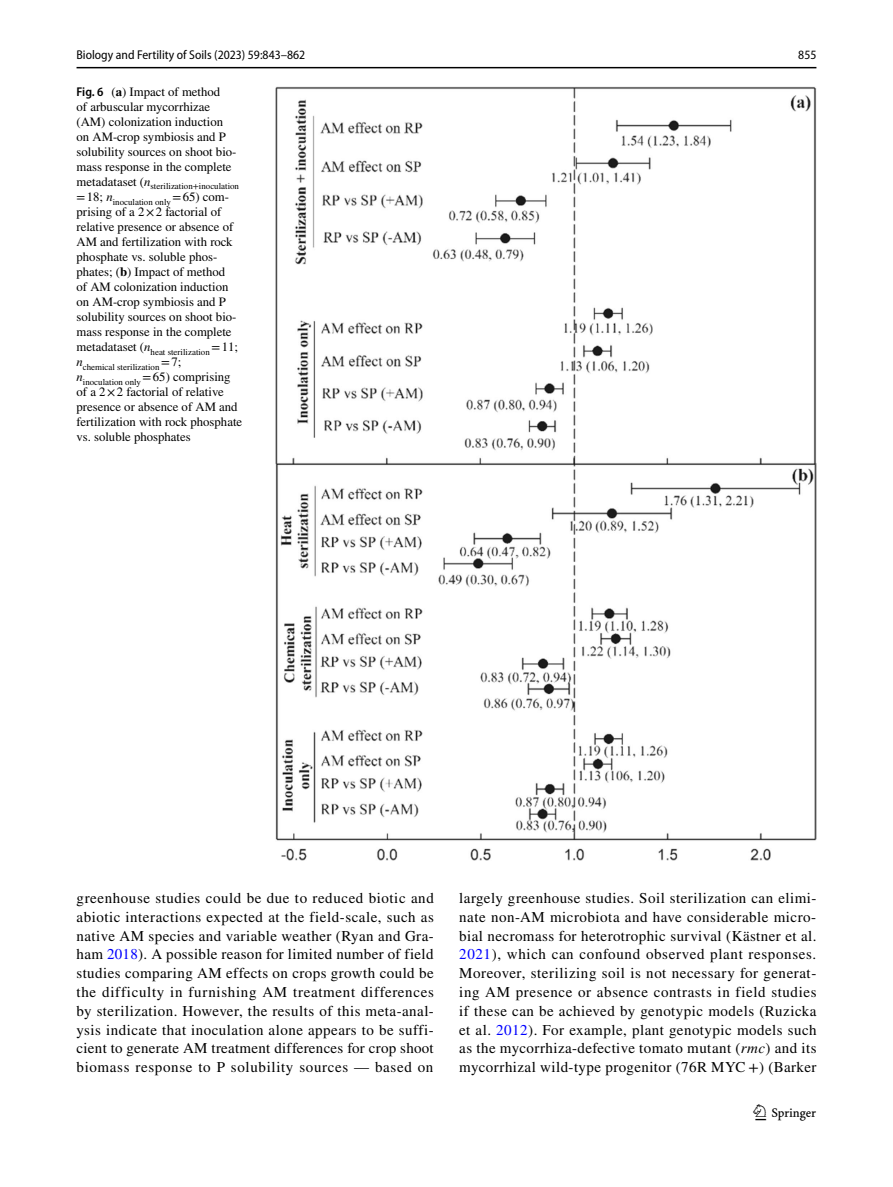
<style>
.page{position:relative;width:893px;height:1187px;background:#fff}
.page>*{position:absolute;margin:0;border:0;box-sizing:border-box;transform-origin:0 0}
.t1{font:22.5px "Springnew Regular 3";color:#000}
.t2{font:15px/18.8px "STIX";letter-spacing:.03em;color:#000;text-align:justify}
.t3{font:12.75px/15px "STIX";color:#000}
.t4{font:semi-condensed 12.75px "Myriad Pro";color:#000}
.t5{font:8.85px/15px "STIX";color:#000}
.s1{font-family:"Myriad Pro";font-weight:600;font-stretch:semi-condensed}
.s2{font-weight:700}
.s3{color:#00f}
.s4{font-style:italic}
</style>
<div class="page">
<hr style="left:77px;top:67px;width:739px;height:1px;background:#000">
<img style="left:275px;top:87px;width:541px;height:773px">
<p class="t4" style="left:77px;top:48px;width:230px">Biology and Fertility of Soils (2023) 59:843–862</p>
<p class="t4" style="left:798px;top:48px;width:20px">855</p>
<p class="t3" style="left:77px;top:85px;width:161px"><span class="s1">Fig. 6</span> (<span class="s2">a</span>) Impact of method<br>of arbuscular mycorrhizae (AM) colonization induction on AM-crop symbiosis and P solubility sources on shoot bio&shy;mass response in the complete</p>
<p class="t5" style="left:77px;top:180px;width:164px"><sup>metadataset</sup> <sup>(</sup><sup>n</sup>sterilization+inoculation <sup>=18;</sup> <sup>n</sup>inoculation only <sup>=65)</sup> <sup>com-</sup></p>
<p class="t3" style="left:77px;top:205px;width:161px">prising of a 2×2 factorial of relative presence or absence of<br>AM and fertilization with rock phosphate vs. soluble phos&shy;phates; (<span class="s2">b</span>) Impact of method of AM colonization induction on AM-crop symbiosis and P solubility sources on shoot bio&shy;mass response in the complete</p>
<p class="t5" style="left:77px;top:345px;width:163px"><sup>metadataset</sup> <sup>(</sup><sup>n</sup>heat sterilization <sup>=11; </sup><sup>n</sup>chemical sterilization <sup>=7;<br></sup><sup>n</sup>inoculation only <sup>=65)</sup> <sup>comprising</sup></p>
<p class="t3" style="left:77px;top:385px;width:167px">of a 2×2 factorial of relative presence or absence of AM and fertilization with rock phosphate vs. soluble phosphates</p>
<p class="t2" style="left:77px;top:889px;width:359px">greenhouse studies could be due to reduced biotic and abiotic interactions expected at the field-scale, such as native AM species and variable weather (Ryan and Gra&shy;ham <span class="s3">2018</span>). A possible reason for limited number of field studies comparing AM effects on crops growth could be the difficulty in furnishing AM treatment differences by sterilization. However, the results of this meta-anal&shy;ysis indicate that inoculation alone appears to be suffi&shy;cient to generate AM treatment differences for crop shoot biomass response to P solubility sources — based on</p>
<p class="t2" style="left:459px;top:889px;width:359px">largely greenhouse studies. Soil sterilization can elimi&shy;nate non-AM microbiota and have considerable micro&shy;bial necromass for heterotrophic survival (Kästner et al.<br><span class="s3">2021</span>), which can confound observed plant responses.<br>Moreover, sterilizing soil is not necessary for generat&shy;ing AM presence or absence contrasts in field studies if these can be achieved by genotypic models (Ruzicka et al. <span class="s3">2012</span>). For example, plant genotypic models such as the mycorrhiza-defective tomato mutant (<span class="s4">rmc</span>) and its mycorrhizal wild-type progenitor (76R MYC +) (Barker</p>
<h1 class="t1" style="left:755px;top:1104px;width:62px">1 3</h1>
</div>
